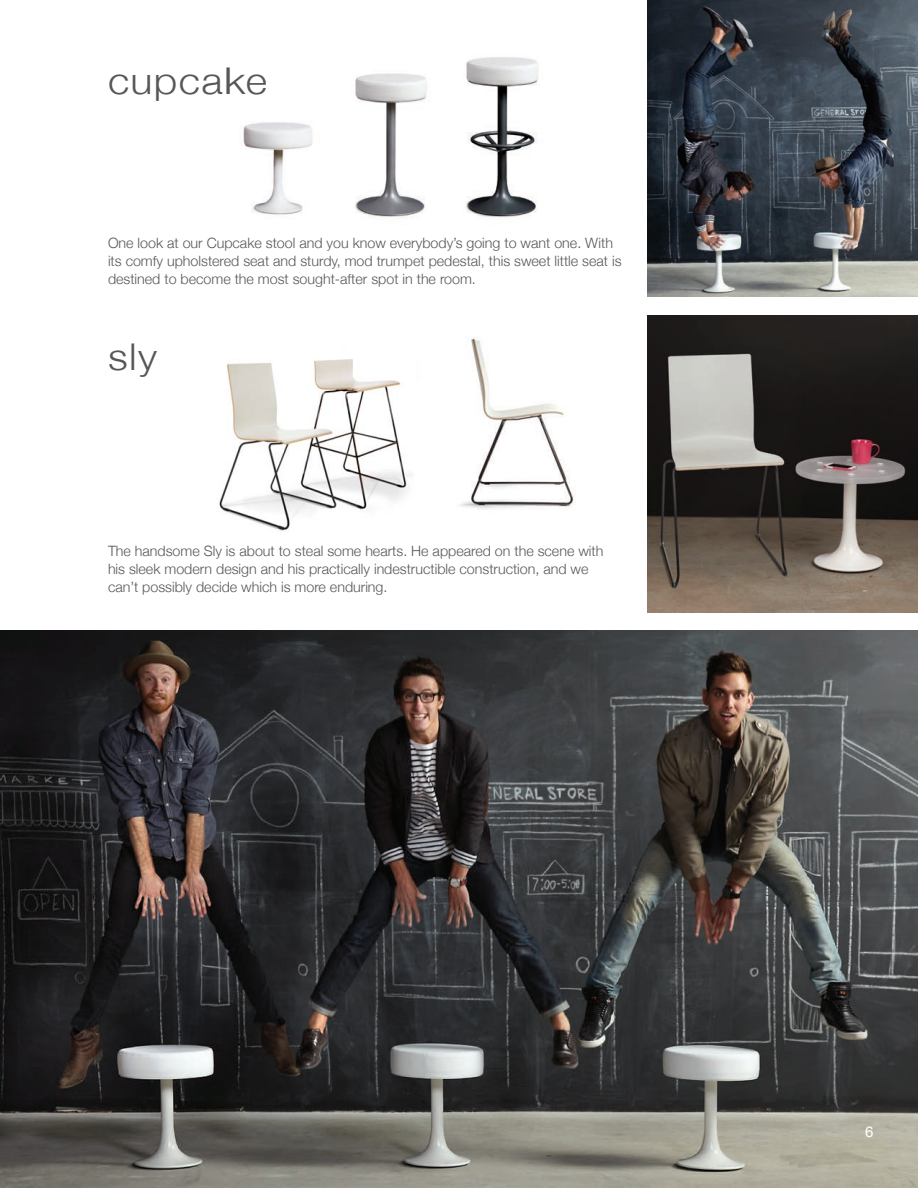
<style>
.page{position:relative;width:918px;height:1188px;background:#fff}
.page>*{position:absolute;margin:0;border:0;box-sizing:border-box;transform-origin:0 0}
.t1{font:300 36.9px "Helvetica Neue";letter-spacing:.035em;color:#555759;scale:1.11 1}
.t2{font:15px "Helvetica";color:#fff}
.Body_Copy{font:300 14.25px/18px "Helvetica Neue";color:#555759}
</style>
<div class="page">
<img style="left:0;top:631px;width:918px;height:557px">
<img style="left:647px;top:0;width:271px;height:297px">
<img style="left:648px;top:315px;width:270px;height:297px">
<img style="left:219px;top:359px;width:193px;height:172px">
<img style="left:460px;top:337px;width:116px;height:173px">
<img style="left:243px;top:122px;width:70px;height:93px">
<img style="left:355px;top:73px;width:72px;height:144px">
<img style="left:466px;top:57px;width:72px;height:161px">
<p class="t1" style="left:108px;top:51px;width:145px">cupcake</p>
<p class="Body_Copy" style="left:108px;top:233px;width:515px">One look at our Cupcake stool and you know everybody’s going to want one. With its comfy upholstered seat and sturdy, mod trumpet pedestal, this sweet little seat is destined to become the most sought-after spot in the room.</p>
<p class="t1" style="left:108px;top:327px;width:46px">sly</p>
<p class="Body_Copy" style="left:108px;top:540px;width:497px">The handsome Sly is about to steal some hearts. He appeared on the scene with his sleek modern design and his practically indestructible construction, and we can’t possibly decide which is more enduring.</p>
<p class="t2" style="left:865px;top:1120px;width:10px">6</p>
</div>
